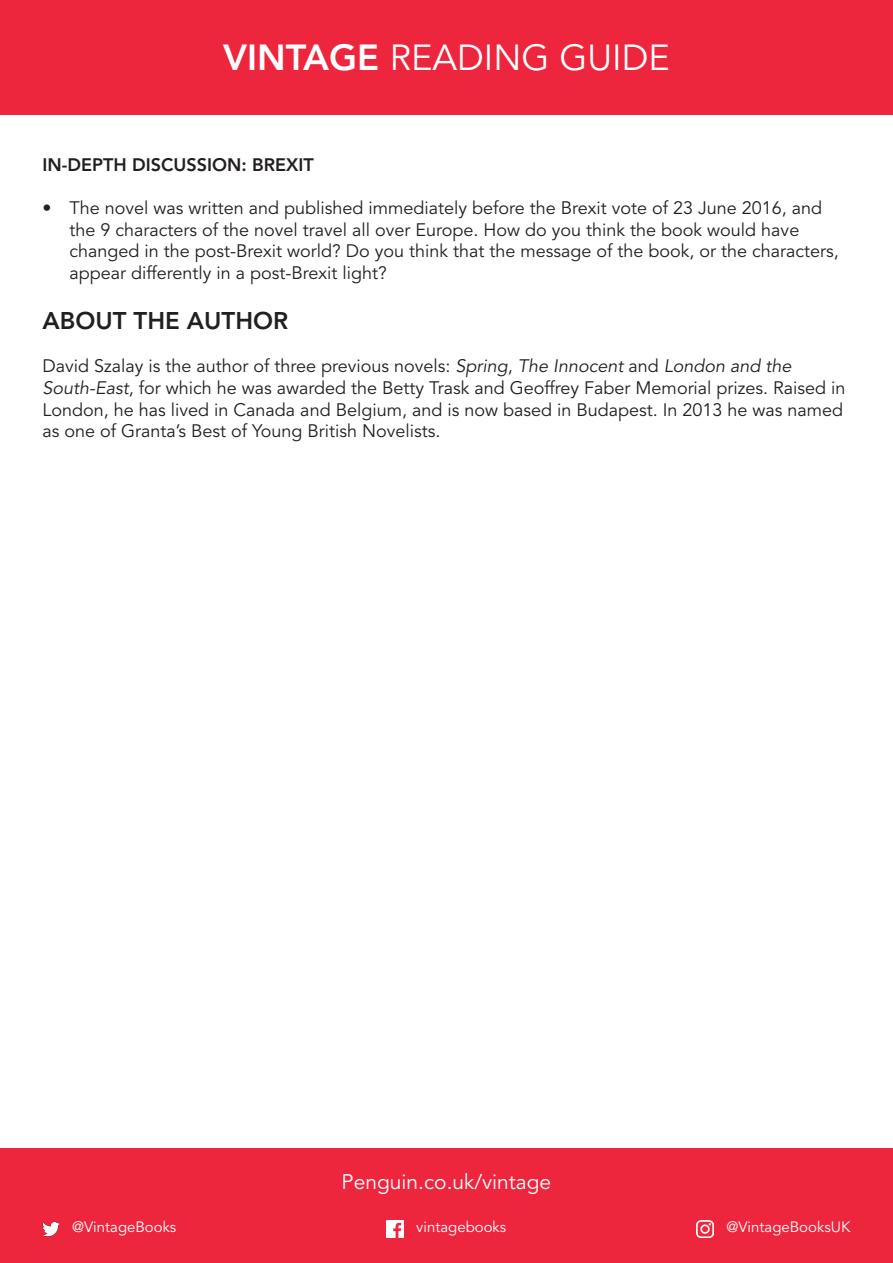
<style>
.page{position:relative;width:893px;height:1263px;background:#fff}
.page>*{position:absolute;margin:0;border:0;box-sizing:border-box;transform-origin:0 0}
.t1{font:36px "Avenir LT";color:#fff}
.t2{font:800 24px "Avenir LT";color:#231f20}
.t3{font:21px "Avenir LT";color:#fff}
.t4{font:18px/21.6px "Avenir LT";color:#231f20}
.t5{font:800 18px "Avenir LT";color:#231f20}
.t6{font:15px "Avenir LT";color:#fff}
.s1{font-weight:800}
.s2{font-style:italic}
</style>
<div class="page">
<div style="left:0;top:1148px;width:893px;height:115px;background:#ed253d"></div>
<div style="left:0;top:0;width:893px;height:115px;background:#ed253d"></div>
<img style="left:43px;top:1221px;width:17px;height:16px">
<img style="left:697px;top:1220px;width:17px;height:17px">
<img style="left:387px;top:1220px;width:17px;height:17px">
<p class="t1" style="left:223px;top:37px;width:448px"><span class="s1">VINTAGE</span> READING GUIDE</p>
<p class="t5" style="left:43px;top:154px;width:273px">IN-DEPTH DISCUSSION: BREXIT</p>
<p class="t4" style="left:70px;top:198px;width:771px;text-indent:-27px">• The novel was written and published immediately before the Brexit vote of 23 June 2016, and the 9 characters of the novel travel all over Europe. How do you think the book would have changed in the post-Brexit world? Do you think that the message of the book, or the characters, appear differently in a post-Brexit light?</p>
<p class="t2" style="left:43px;top:307px;width:247px">ABOUT THE AUTHOR</p>
<p class="t4" style="left:43px;top:356px;width:805px">David Szalay is the author of three previous novels: <span class="s2">Spring</span>, <span class="s2">The Innocent</span> and <span class="s2">London and the South-East</span>, for which he was awarded the Betty Trask and Geoffrey Faber Memorial prizes. Raised in London, he has lived in Canada and Belgium, and is now based in Budapest. In 2013 he was named as one of Granta’s Best of Young British Novelists.</p>
<p class="t3" style="left:342px;top:1170px;width:211px">Penguin.co.uk/vintage</p>
<p class="t6" style="left:72px;top:1218px;width:106px">@VintageBooks</p>
<p class="t6" style="left:416px;top:1218px;width:92px">vintagebooks</p>
<p class="t6" style="left:726px;top:1218px;width:126px">@VintageBooksUK</p>
</div>
